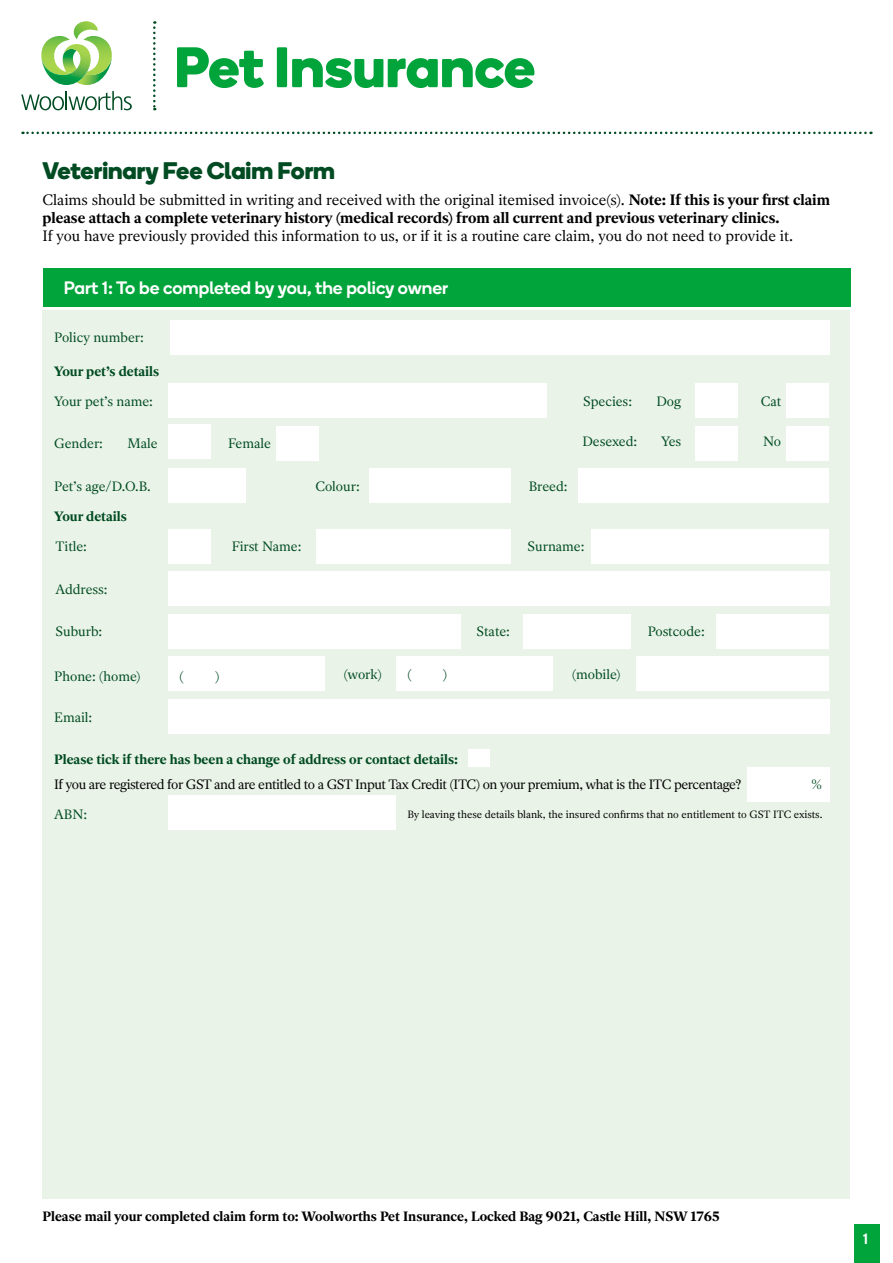
<style>
.page{position:relative;width:893px;height:1263px;background:#fff}
.page>*{position:absolute;margin:0;border:0;box-sizing:border-box;transform-origin:0 0}
.t1{font:700 57px "Fresh Sans";color:#00a43a}
.t2{font:700 24px "Fresh Sans";color:#004b22}
.t3{font:500 18px "Fresh Sans";color:#fff}
.t4{font:700 15px/18px "Fresh Serif";color:#000}
.t5{font:15px "Fresh Serif";color:#000}
.t6{font:500 15px "Fresh Sans";color:#fff}
.t7{font:13.5px "Fresh Serif";color:#004b22}
.t8{font:13.5px "Fresh Serif";letter-spacing:-.03em;color:#000}
.t9{font:700 13.5px "Fresh Serif";color:#000}
.t10{font:700 13.5px "Fresh Serif";color:#004b22}
.t11{font:10.5px "Fresh Serif";color:#000}
.s1{font-weight:400}
</style>
<div class="page">
<div style="left:43px;top:310px;width:807px;height:889px;background:#e9f3e7"></div>
<div style="left:43px;top:268px;width:807px;height:38px;background:#00a43a"></div>
<div style="left:170px;top:320px;width:659px;height:34px;background:#fff"></div>
<div style="left:168px;top:699px;width:661px;height:34px;background:#fff"></div>
<div style="left:168px;top:795px;width:228px;height:34px;background:#fff"></div>
<div style="left:787px;top:384px;width:42px;height:34px;background:#fff"></div>
<div style="left:787px;top:426px;width:42px;height:34px;background:#fff"></div>
<div style="left:747px;top:767px;width:82px;height:34px;background:#fff"></div>
<div style="left:169px;top:384px;width:378px;height:34px;background:#fff"></div>
<div style="left:276px;top:426px;width:43px;height:34px;background:#fff"></div>
<div style="left:695px;top:384px;width:43px;height:34px;background:#fff"></div>
<div style="left:168px;top:424px;width:42px;height:34px;background:#fff"></div>
<div style="left:695px;top:426px;width:43px;height:34px;background:#fff"></div>
<div style="left:468px;top:750px;width:22px;height:17px;background:#fff"></div>
<div style="left:168px;top:469px;width:77px;height:34px;background:#fff"></div>
<div style="left:370px;top:469px;width:141px;height:34px;background:#fff"></div>
<div style="left:578px;top:469px;width:251px;height:34px;background:#fff"></div>
<div style="left:317px;top:529px;width:194px;height:34px;background:#fff"></div>
<div style="left:591px;top:529px;width:238px;height:34px;background:#fff"></div>
<div style="left:168px;top:572px;width:661px;height:34px;background:#fff"></div>
<div style="left:168px;top:614px;width:293px;height:34px;background:#fff"></div>
<div style="left:168px;top:657px;width:157px;height:34px;background:#fff"></div>
<div style="left:396px;top:657px;width:157px;height:34px;background:#fff"></div>
<div style="left:636px;top:657px;width:193px;height:34px;background:#fff"></div>
<div style="left:524px;top:614px;width:107px;height:34px;background:#fff"></div>
<div style="left:716px;top:614px;width:113px;height:34px;background:#fff"></div>
<div style="left:168px;top:529px;width:42px;height:34px;background:#fff"></div>
<div style="left:855px;top:1225px;width:25px;height:38px;background:#00a43a"></div>
<svg style="left:21px;top:91px;width:111px;height:19px"></svg>
<svg style="left:41px;top:21px;width:71px;height:64px"></svg>
<svg style="left:22px;top:132px;width:849px;height:2px"></svg>
<svg style="left:153px;top:21px;width:3px;height:89px"></svg>
<h1 class="t1" style="left:174px;top:26px;width:362px">Pet Insurance</h1>
<h2 class="t2" style="left:43px;top:153px;width:294px">Veterinary Fee Claim Form</h2>
<p class="t4" style="left:43px;top:191px;width:789px"><span class="s1">Claims should be submitted in writing and received with the original itemised invoice(s).</span> Note: If this is your first claim please attach a complete veterinary history (medical records) from all current and previous veterinary clinics.</p>
<p class="t5" style="left:43px;top:227px;width:752px">If you have previously provided this information to us, or if it is a routine care claim, you do not need to provide it.</p>
<p class="t3" style="left:64px;top:275px;width:386px">Part 1: To be completed by you, the policy owner</p>
<p class="t7" style="left:54px;top:329px;width:91px">Policy number:</p>
<p class="t10" style="left:54px;top:363px;width:106px">Your pet’s details</p>
<p class="t7" style="left:54px;top:393px;width:100px">Your pet’s name:</p>
<p class="t7" style="left:583px;top:393px;width:50px">Species:</p>
<p class="t7" style="left:656px;top:393px;width:26px">Dog</p>
<p class="t7" style="left:54px;top:435px;width:50px">Gender:</p>
<p class="t7" style="left:127px;top:435px;width:32px">Male</p>
<p class="t7" style="left:582px;top:433px;width:56px">Desexed:</p>
<p class="t7" style="left:661px;top:433px;width:22px">Yes</p>
<p class="t7" style="left:761px;top:393px;width:22px">Cat</p>
<p class="t7" style="left:228px;top:435px;width:44px">Female</p>
<p class="t7" style="left:763px;top:433px;width:20px">No</p>
<p class="t7" style="left:54px;top:478px;width:98px">Pet’s age/D.O.B.</p>
<p class="t7" style="left:315px;top:478px;width:46px">Colour:</p>
<p class="t7" style="left:529px;top:478px;width:40px">Breed:</p>
<p class="t10" style="left:54px;top:508px;width:74px">Your details</p>
<p class="t7" style="left:56px;top:538px;width:33px">Title:</p>
<p class="t7" style="left:56px;top:581px;width:54px">Address:</p>
<p class="t7" style="left:56px;top:623px;width:48px">Suburb:</p>
<p class="t7" style="left:232px;top:538px;width:71px">First Name:</p>
<p class="t7" style="left:528px;top:538px;width:58px">Surname:</p>
<p class="t7" style="left:477px;top:623px;width:35px">State:</p>
<p class="t7" style="left:648px;top:623px;width:59px">Postcode:</p>
<p class="t7" style="left:54px;top:668px;width:88px">Phone: (home)</p>
<p class="t7" style="left:179px;top:668px;width:6px">(</p>
<p class="t7" style="left:215px;top:668px;width:6px">)</p>
<p class="t7" style="left:344px;top:666px;width:39px">(work)</p>
<p class="t7" style="left:54px;top:709px;width:40px">Email:</p>
<p class="t7" style="left:407px;top:666px;width:6px">(</p>
<p class="t7" style="left:443px;top:666px;width:6px">)</p>
<p class="t7" style="left:572px;top:666px;width:50px">(mobile)</p>
<p class="t10" style="left:54px;top:751px;width:405px">Please tick if there has been a change of address or contact details:</p>
<p class="t8" style="left:54px;top:776px;width:689px">If you are registered for GST and are entitled to a GST Input Tax Credit (ITC) on your premium, what is the ITC percentage?</p>
<p class="t7" style="left:54px;top:806px;width:35px">ABN:</p>
<p class="t11" style="left:407px;top:808px;width:417px">By leaving these details blank, the insured confirms that no entitlement to GST ITC exists.</p>
<p class="t7" style="left:811px;top:776px;width:12px">%</p>
<p class="t9" style="left:43px;top:1208px;width:679px">Please mail your completed claim form to: Woolworths Pet Insurance, Locked Bag 9021, Castle Hill, NSW 1765</p>
<p class="t6" style="left:863px;top:1229px;width:6px">1</p>
</div>
